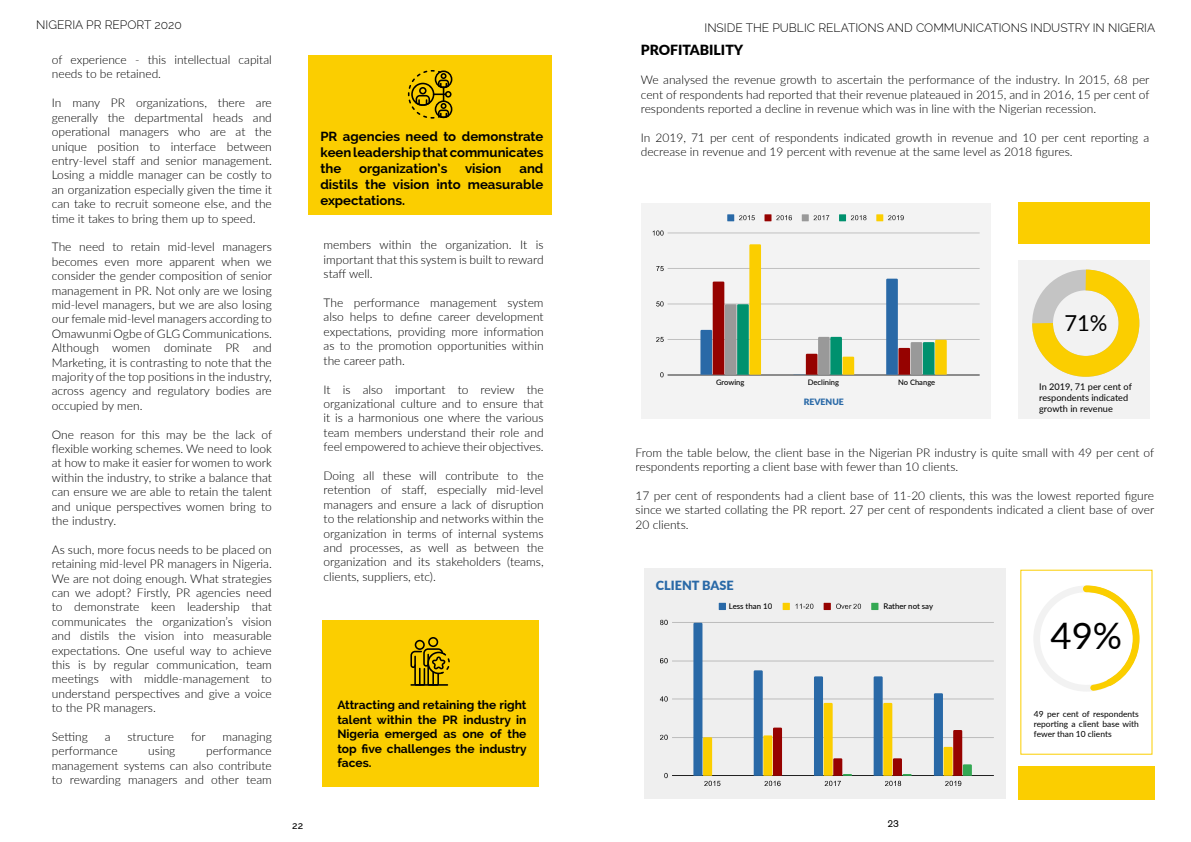
<style>
.page{position:relative;width:1191px;height:842px;background:#fff}
.page>*{position:absolute;margin:0;border:0;box-sizing:border-box;transform-origin:0 0}
.t1{font:36.5px "Lato";color:#000}
.t2{font:22px "Lato";color:#000}
.t3{font:900 14px "Lato";color:#000}
.t4{font:700 13.2px/15.8px "Raleway";color:#000;text-align:justify}
.t5{font:900 12.7px "Lato";color:#2969a7}
.t6{font:300 12px/14.4px "Lato";color:#000;text-align:justify}
.t7{font:700 12px/14.4px "Raleway";color:#000;text-align:justify}
.t8{font:300 12px "Raleway";color:#000}
.t9{font:500 10px "Raleway";color:#000}
.t10{font:10px "Akzidenz Grotesk BE";color:#000}
.t11{font:9.2px/11px "Lato";color:#000}
.t12{font:900 8.7px "Lato";color:#2969a7}
.t13{font:8.4px/10.1px "Lato";color:#000;text-align:justify}
.t14{font:500 7.8px "Lato";color:#000}
.t15{font:500 7.6px "Lato";color:#000}
</style>
<div class="page">
<div style="left:322px;top:620px;width:216px;height:166px;background:#fbce00"></div>
<div style="left:308px;top:55px;width:244px;height:160px;background:#fbce00"></div>
<svg style="left:410px;top:637px;width:40px;height:49px"></svg>
<svg style="left:408px;top:70px;width:44px;height:49px"></svg>
<svg style="left:1018px;top:260px;width:131px;height:159px"></svg>
<div style="left:1018px;top:766px;width:136px;height:33px;background:#fbce00"></div>
<div style="left:1018px;top:203px;width:131px;height:41px;background:#fbce00"></div>
<svg style="left:1034px;top:585px;width:106px;height:106px"></svg>
<div style="left:641px;top:203px;width:349px;height:216px;background:#f3f3f3"></div>
<hr style="left:667px;top:375px;width:312px;height:1px;background:#272727">
<hr style="left:667px;top:339px;width:312px;height:1px;background:#c0c0c0">
<hr style="left:667px;top:304px;width:312px;height:1px;background:#c0c0c0">
<hr style="left:667px;top:268px;width:312px;height:1px;background:#c0c0c0">
<hr style="left:667px;top:233px;width:312px;height:1px;background:#c0c0c0">
<svg style="left:700px;top:244px;width:61px;height:131px"></svg>
<svg style="left:806px;top:337px;width:48px;height:38px"></svg>
<svg style="left:886px;top:279px;width:60px;height:96px"></svg>
<svg style="left:660px;top:372px;width:3px;height:5px"></svg>
<svg style="left:656px;top:337px;width:7px;height:5px"></svg>
<svg style="left:656px;top:301px;width:7px;height:5px"></svg>
<svg style="left:656px;top:266px;width:7px;height:5px"></svg>
<svg style="left:652px;top:230px;width:11px;height:6px"></svg>
<div style="left:727px;top:214px;width:7px;height:7px;background:#2969a7"></div>
<svg style="left:739px;top:215px;width:16px;height:5px"></svg>
<div style="left:764px;top:214px;width:7px;height:7px;background:#960200"></div>
<svg style="left:776px;top:215px;width:16px;height:5px"></svg>
<div style="left:801px;top:214px;width:7px;height:7px;background:#999"></div>
<svg style="left:813px;top:215px;width:16px;height:5px"></svg>
<div style="left:839px;top:214px;width:7px;height:7px;background:#00916e"></div>
<svg style="left:851px;top:215px;width:15px;height:5px"></svg>
<div style="left:876px;top:214px;width:7px;height:7px;background:#fbce00"></div>
<svg style="left:888px;top:215px;width:15px;height:5px"></svg>
<div style="left:644px;top:568px;width:361px;height:231px;background:#efefef"></div>
<hr style="left:672px;top:775px;width:322px;height:1px;background:#232323">
<hr style="left:672px;top:737px;width:322px;height:1px;background:#bcbcbc">
<hr style="left:672px;top:699px;width:322px;height:1px;background:#bcbcbc">
<hr style="left:672px;top:661px;width:322px;height:1px;background:#bcbcbc">
<hr style="left:672px;top:622px;width:322px;height:1px;background:#bcbcbc">
<svg style="left:660px;top:735px;width:7px;height:5px"></svg>
<svg style="left:660px;top:696px;width:7px;height:5px"></svg>
<svg style="left:660px;top:658px;width:7px;height:5px"></svg>
<svg style="left:660px;top:620px;width:7px;height:5px"></svg>
<svg style="left:693px;top:623px;width:27px;height:163px"></svg>
<svg style="left:753px;top:670px;width:29px;height:116px"></svg>
<svg style="left:814px;top:676px;width:38px;height:110px"></svg>
<svg style="left:873px;top:676px;width:38px;height:110px"></svg>
<svg style="left:934px;top:693px;width:38px;height:93px"></svg>
<div style="left:718px;top:603px;width:8px;height:7px;background:#2969a7"></div>
<div style="left:782px;top:603px;width:8px;height:7px;background:#fbce00"></div>
<svg style="left:795px;top:604px;width:18px;height:5px"></svg>
<div style="left:823px;top:603px;width:8px;height:7px;background:#960200"></div>
<svg style="left:836px;top:604px;width:25px;height:5px"></svg>
<div style="left:871px;top:603px;width:7px;height:7px;background:#34a853"></div>
<p class="t8" style="left:36px;top:18px;width:147px">NIGERIA PR REPORT 2020</p>
<p class="t8" style="left:704px;top:21px;width:452px">INSIDE THE PUBLIC RELATIONS AND COMMUNICATIONS INDUSTRY IN NIGERIA</p>
<p class="t6" style="left:52px;top:52px;width:221px">of experience - this intellectual capital needs to be retained.</p>
<p class="t6" style="left:52px;top:95px;width:222px">In many PR organizations, there are generally the departmental heads and operational managers who are at the unique position to interface between entry-level staff and senior management.<br>Losing a middle manager can be costly to an organization especially given the time it can take to recruit someone else, and the time it takes to bring them up to speed.</p>
<p class="t6" style="left:52px;top:239px;width:222px">The need to retain mid-level managers becomes even more apparent when we consider the gender composition of senior management in PR. Not only are we losing mid-level managers, but we are also losing our female mid-level managers according to Omawunmi Ogbe of GLG Communications.<br>Although women dominate PR and Marketing, it is contrasting to note that the majority of the top positions in the industry, across agency and regulatory bodies are occupied by men.</p>
<p class="t6" style="left:52px;top:427px;width:222px">One reason for this may be the lack of flexible working schemes. We need to look at how to make it easier for women to work within the industry, to strike a balance that can ensure we are able to retain the talent and unique perspectives women bring to the industry.</p>
<p class="t6" style="left:52px;top:542px;width:221px">As such, more focus needs to be placed on retaining mid-level PR managers in Nigeria.<br>We are not doing enough. What strategies can we adopt? Firstly, PR agencies need to demonstrate keen leadership that communicates the organization’s vision and distils the vision into measurable expectations. One useful way to achieve this is by regular communication, team meetings with middle-management to understand perspectives and give a voice to the PR managers.</p>
<p class="t6" style="left:52px;top:729px;width:37px">Setting</p>
<p class="t6" style="left:105px;top:729px;width:7px">a</p>
<p class="t6" style="left:127px;top:729px;width:48px">structure</p>
<p class="t6" style="left:191px;top:729px;width:16px">for</p>
<p class="t6" style="left:222px;top:729px;width:51px">managing</p>
<p class="t6" style="left:52px;top:743px;width:67px">performance</p>
<p class="t6" style="left:148px;top:743px;width:29px">using</p>
<p class="t3" style="left:641px;top:40px;width:104px">PROFITABILITY</p>
<p class="t6" style="left:641px;top:72px;width:510px">We analysed the revenue growth to ascertain the performance of the industry. In 2015, 68 per cent of respondents had reported that their revenue plateaued in 2015, and in 2016, 15 per cent of respondents reported a decline in revenue which was in line with the Nigerian recession.</p>
<p class="t6" style="left:641px;top:130px;width:510px">In 2019, 71 per cent of respondents indicated growth in revenue and 10 per cent reporting a decrease in revenue and 19 percent with revenue at the same level as 2018 figures.</p>
<p class="t4" style="left:320px;top:129px;width:224px">PR agencies need to demonstrate keen leadership that communicates the</p>
<p class="t4" style="left:320px;top:160px;width:225px;text-indent:199px">and distils the vision into measurable expectations.</p>
<p class="t4" style="left:359px;top:160px;width:90px">organization’s</p>
<p class="t4" style="left:465px;top:160px;width:38px">vision</p>
<p class="t6" style="left:323px;top:238px;width:221px">members within the organization. It is important that this system is built to reward staff well.</p>
<p class="t6" style="left:323px;top:295px;width:221px">The performance management system also helps to define career development expectations, providing more information as to the promotion opportunities within the career path.</p>
<p class="t6" style="left:323px;top:382px;width:221px">It is also important to review the organizational culture and to ensure that it is a harmonious one where the various team members understand their role and feel empowered to achieve their objectives.</p>
<p class="t6" style="left:323px;top:468px;width:221px">Doing all these will contribute to the retention of staff, especially mid-level managers and ensure a lack of disruption to the relationship and networks within the organization in terms of internal systems and processes, as well as between the organization and its stakeholders (teams, clients, suppliers, etc).</p>
<h2 class="t2" style="left:1064px;top:307px;width:45px">71%</h2>
<p class="t15" style="left:716px;top:377px;width:30px">Growing</p>
<p class="t15" style="left:808px;top:377px;width:33px">Declining</p>
<p class="t15" style="left:898px;top:377px;width:39px">No Change</p>
<p class="t11" style="left:1039px;top:381px;width:94px">In 2019, 71 per cent of respondents indicated growth in revenue</p>
<p class="t12" style="left:803px;top:395px;width:42px">REVENUE</p>
<p class="t6" style="left:635px;top:445px;width:520px">From the table below, the client base in the Nigerian PR industry is quite small with 49 per cent of respondents reporting a client base with fewer than 10 clients.</p>
<p class="t6" style="left:635px;top:488px;width:520px">17 per cent of respondents had a client base of 11-20 clients, this was the lowest reported figure since we started collating the PR report. 27 per cent of respondents indicated a client base of over 20 clients.</p>
<p class="t5" style="left:656px;top:576px;width:79px">CLIENT BASE</p>
<p class="t14" style="left:729px;top:600px;width:45px">Less than 10</p>
<p class="t14" style="left:883px;top:600px;width:51px">Rather not say</p>
<h1 class="t1" style="left:1050px;top:609px;width:73px">49%</h1>
<p class="t7" style="left:337px;top:698px;width:191px">Attracting and retaining the right talent within the PR industry in Nigeria emerged as one of the top five challenges the industry faces.</p>
<p class="t13" style="left:1034px;top:708px;width:107px">49 per cent of respondents reporting a client base with fewer than 10 clients</p>
<p class="t6" style="left:52px;top:743px;width:221px;text-indent:154px">performance management systems can also contribute to rewarding managers and other team</p>
<p class="t9" style="left:292px;top:820px;width:12px">22</p>
<p class="t10" style="left:887px;top:818px;width:13px">23</p>
</div>
